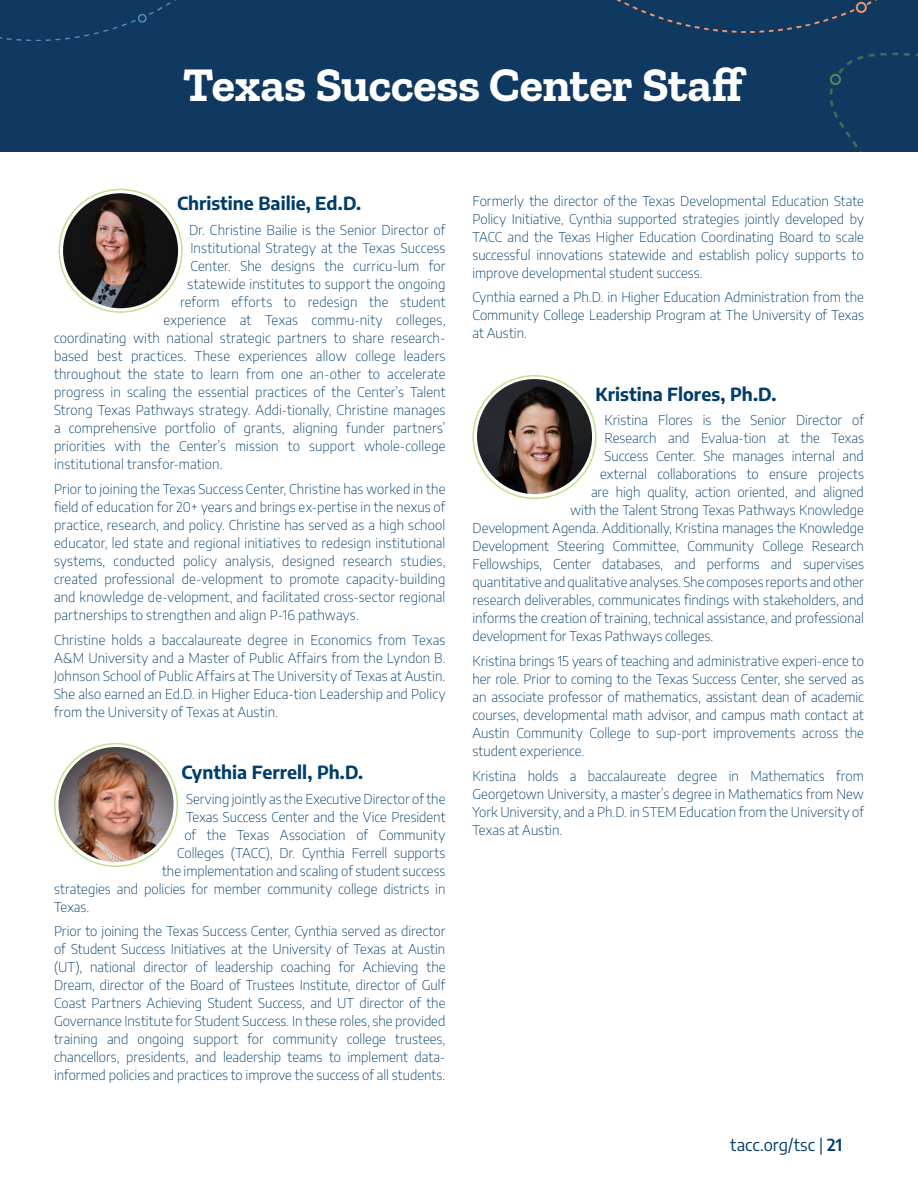
<style>
.page{position:relative;width:918px;height:1188px;background:#fff}
.page>*{position:absolute;margin:0;border:0;box-sizing:border-box;transform-origin:0 0}
.t1{font:700 48px "Zilla Slab";letter-spacing:-.005em;color:#fff}
.Agenda_Body_Light{font:700 18px "Encode Sans";color:#003d6a}
.t2{font:16.5px "Encode Sans";color:#003d6a}
.Agenda_Body_Light-2{font:200 13.5px/18px "Encode Sans";letter-spacing:.005em;color:#003d6a;text-align:justify}
.s1{font-weight:600}
</style>
<div class="page">
<div style="left:0;top:0;width:918px;height:151px;background:#103961"></div>
<img style="left:59px;top:747px;width:115px;height:115px;border-radius:58px">
<div style="left:54px;top:743px;width:124px;height:124px;border:2px solid #c7df8e;border-radius:50%"></div>
<div style="left:59px;top:189px;width:124px;height:124px;border:2px solid #c7df8e;border-radius:50%"></div>
<img style="left:63px;top:193px;width:115px;height:115px;border-radius:58px">
<img style="left:477px;top:379px;width:115px;height:115px;border-radius:58px">
<div style="left:472px;top:375px;width:125px;height:124px;border:2px solid #c7df8e;border-radius:50%"></div>
<h1 class="t1" style="left:183px;top:57px;width:565px">Texas Success Center Staff</h1>
<h4 class="Agenda_Body_Light" style="left:177px;top:191px;width:186px">Christine Bailie, Ed.D.</h4>
<p class="Agenda_Body_Light-2" style="left:189px;top:220px;width:258px">Dr. Christine Bailie is the Senior Director of</p>
<p class="Agenda_Body_Light-2" style="left:190px;top:238px;width:256px">Institutional Strategy at the Texas Success</p>
<p class="Agenda_Body_Light-2" style="left:190px;top:256px;width:256px">Center. She designs the curricu-lum for</p>
<p class="Agenda_Body_Light-2" style="left:188px;top:274px;width:259px">statewide institutes to support the ongoing</p>
<p class="Agenda_Body_Light-2" style="left:180px;top:292px;width:267px">reform efforts to redesign the student</p>
<p class="Agenda_Body_Light-2" style="left:164px;top:310px;width:283px">experience at Texas commu-nity colleges,</p>
<p class="Agenda_Body_Light-2" style="left:54px;top:328px;width:393px">coordinating with national strategic partners to share research-</p>
<p class="Agenda_Body_Light-2" style="left:54px;top:346px;width:393px">based best practices. These experiences allow college leaders</p>
<p class="Agenda_Body_Light-2" style="left:54px;top:364px;width:393px">throughout the state to learn from one an-other to accelerate</p>
<p class="Agenda_Body_Light-2" style="left:54px;top:382px;width:393px">progress in scaling the essential practices of the Center’s Talent</p>
<p class="Agenda_Body_Light-2" style="left:54px;top:400px;width:393px">Strong Texas Pathways strategy. Addi-tionally, Christine manages</p>
<p class="Agenda_Body_Light-2" style="left:54px;top:418px;width:393px">a comprehensive portfolio of grants, aligning funder partners’</p>
<p class="Agenda_Body_Light-2" style="left:54px;top:436px;width:393px">priorities with the Center’s mission to support whole-college</p>
<p class="Agenda_Body_Light-2" style="left:54px;top:454px;width:170px">institutional transfor-mation.</p>
<p class="Agenda_Body_Light-2" style="left:54px;top:479px;width:393px">Prior to joining the Texas Success Center, Christine has worked in the field of education for 20+ years and brings ex-pertise in the nexus of practice, research, and policy. Christine has served as a high school educator, led state and regional initiatives to redesign institutional systems, conducted policy analysis, designed research studies, created professional de-velopment to promote capacity-building and knowledge de-velopment, and facilitated cross-sector regional partnerships to strengthen and align P-16 pathways.</p>
<p class="Agenda_Body_Light-2" style="left:54px;top:630px;width:393px">Christine holds a baccalaureate degree in Economics from Texas A&amp;M University and a Master of Public Affairs from the Lyndon B.<br>Johnson School of Public Affairs at The University of Texas at Austin.<br>She also earned an Ed.D. in Higher Educa-tion Leadership and Policy from the University of Texas at Austin.</p>
<p class="Agenda_Body_Light" style="left:182px;top:760px;width:183px">Cynthia Ferrell, Ph.D.</p>
<p class="Agenda_Body_Light-2" style="left:186px;top:789px;width:261px">Serving jointly as the Executive Director of the</p>
<p class="Agenda_Body_Light-2" style="left:186px;top:807px;width:261px">Texas Success Center and the Vice President</p>
<p class="Agenda_Body_Light-2" style="left:184px;top:825px;width:262px">of the Texas Association of Community</p>
<p class="Agenda_Body_Light-2" style="left:177px;top:843px;width:270px">Colleges (TACC), Dr. Cynthia Ferrell supports</p>
<p class="Agenda_Body_Light-2" style="left:162px;top:861px;width:285px">the implementation and scaling of student success</p>
<p class="Agenda_Body_Light-2" style="left:54px;top:879px;width:393px">strategies and policies for member community college districts in</p>
<p class="Agenda_Body_Light-2" style="left:54px;top:897px;width:37px">Texas.</p>
<p class="Agenda_Body_Light-2" style="left:54px;top:922px;width:393px">Prior to joining the Texas Success Center, Cynthia served as director of Student Success Initiatives at the University of Texas at Austin (UT), national director of leadership coaching for Achieving the Dream, director of the Board of Trustees Institute, director of Gulf Coast Partners Achieving Student Success, and UT director of the Governance Institute for Student Success. In these roles, she provided training and ongoing support for community college trustees, chancellors, presidents, and leadership teams to implement data&shy;informed policies and practices to improve the success of all students.</p>
<p class="Agenda_Body_Light-2" style="left:472px;top:191px;width:393px">Formerly the director of the Texas Developmental Education State Policy Initiative, Cynthia supported strategies jointly developed by TACC and the Texas Higher Education Coordinating Board to scale successful innovations statewide and establish policy supports to improve developmental student success.</p>
<p class="Agenda_Body_Light-2" style="left:472px;top:288px;width:393px">Cynthia earned a Ph.D. in Higher Education Administration from the Community College Leadership Program at The University of Texas at Austin.</p>
<p class="Agenda_Body_Light" style="left:596px;top:382px;width:182px">Kristina Flores, Ph.D.</p>
<p class="Agenda_Body_Light-2" style="left:604px;top:411px;width:261px">Kristina Flores is the Senior Director of</p>
<p class="Agenda_Body_Light-2" style="left:604px;top:429px;width:261px">Research and Evalua-tion at the Texas</p>
<p class="Agenda_Body_Light-2" style="left:604px;top:447px;width:261px">Success Center. She manages internal and</p>
<p class="Agenda_Body_Light-2" style="left:600px;top:465px;width:265px">external collaborations to ensure projects</p>
<p class="Agenda_Body_Light-2" style="left:591px;top:483px;width:274px">are high quality, action oriented, and aligned</p>
<p class="Agenda_Body_Light-2" style="left:570px;top:501px;width:295px">with the Talent Strong Texas Pathways Knowledge</p>
<p class="Agenda_Body_Light-2" style="left:472px;top:519px;width:393px">Development Agenda. Additionally, Kristina manages the Knowledge</p>
<p class="Agenda_Body_Light-2" style="left:472px;top:537px;width:393px">Development Steering Committee, Community College Research</p>
<p class="Agenda_Body_Light-2" style="left:472px;top:555px;width:393px">Fellowships, Center databases, and performs and supervises</p>
<p class="Agenda_Body_Light-2" style="left:472px;top:573px;width:393px">quantitative and qualitative analyses. She composes reports and other</p>
<p class="Agenda_Body_Light-2" style="left:472px;top:591px;width:393px">research deliverables, communicates findings with stakeholders, and</p>
<p class="Agenda_Body_Light-2" style="left:472px;top:609px;width:393px">informs the creation of training, technical assistance, and professional</p>
<p class="Agenda_Body_Light-2" style="left:472px;top:627px;width:242px">development for Texas Pathways colleges.</p>
<p class="Agenda_Body_Light-2" style="left:472px;top:652px;width:393px">Kristina brings 15 years of teaching and administrative experi-ence to her role. Prior to coming to the Texas Success Center, she served as an associate professor of mathematics, assistant dean of academic courses, developmental math advisor, and campus math contact at Austin Community College to sup-port improvements across the student experience.</p>
<p class="Agenda_Body_Light-2" style="left:472px;top:766px;width:393px">Kristina holds a baccalaureate degree in Mathematics from Georgetown University, a master’s degree in Mathematics from New York University, and a Ph.D. in STEM Education from the University of Texas at Austin.</p>
<p class="t2" style="left:730px;top:1134px;width:114px">tacc.org/tsc | <span class="s1">21</span></p>
</div>
